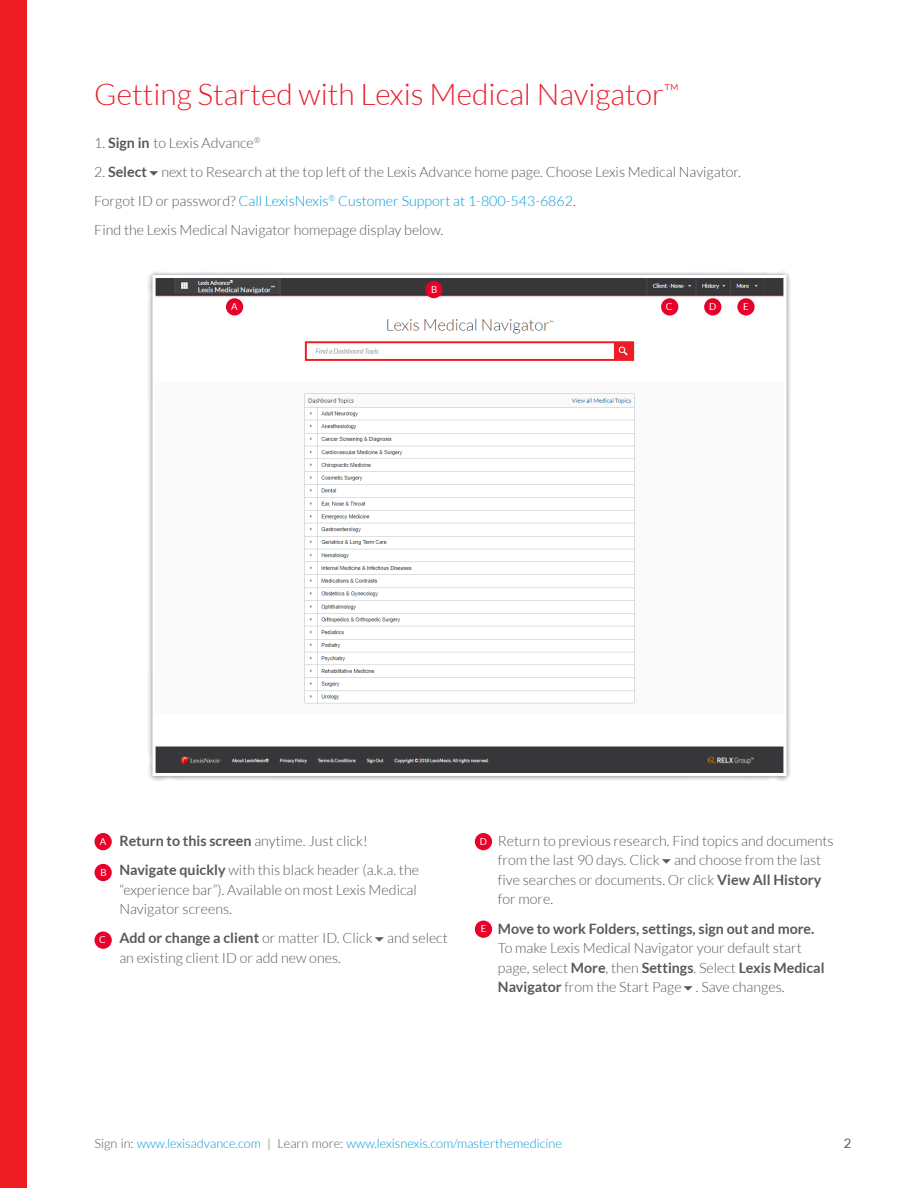
<style>
.page{position:relative;width:918px;height:1188px;background:#fff}
.page>*{position:absolute;margin:0;border:0;box-sizing:border-box;transform-origin:0 0}
.t1{font:300 30px "Lato";color:#ea1d2c}
.t2{font:300 14.25px/19.5px "Lato";color:#58595b}
.t3{font:700 14.25px "Lato";color:#58595b}
.t4{font:13.2px "Lato";color:#58595b}
.t5{font:300 12.75px "Lato";color:#009cd9}
.t6{font:9.6px "Lato";color:#fff}
.s1{font-weight:700}
.s2{color:#009cd9}
.s3{color:#58595b}
</style>
<div class="page">
<div style="left:0;top:0;width:27px;height:1188px;background:#ed1d24"></div>
<div style="left:148px;top:270px;width:643px;height:511px;background:#000;opacity:.5"></div>
<svg style="left:151px;top:273px;width:637px;height:505px"></svg>
<div style="left:226px;top:298px;width:17px;height:18px;background:#e8002a;border-radius:50%"></div>
<div style="left:425px;top:281px;width:17px;height:17px;background:#e8002a;border-radius:50%"></div>
<div style="left:661px;top:298px;width:17px;height:18px;background:#e8002a;border-radius:50%"></div>
<div style="left:704px;top:298px;width:17px;height:18px;background:#e8002a;border-radius:50%"></div>
<div style="left:737px;top:298px;width:18px;height:18px;background:#e8002a;border-radius:50%"></div>
<div style="left:475px;top:833px;width:17px;height:17px;background:#e8002a;border-radius:50%"></div>
<div style="left:475px;top:921px;width:17px;height:17px;background:#e8002a;border-radius:50%"></div>
<div style="left:95px;top:833px;width:17px;height:17px;background:#e8002a;border-radius:50%"></div>
<div style="left:95px;top:864px;width:17px;height:17px;background:#e8002a;border-radius:50%"></div>
<div style="left:95px;top:932px;width:17px;height:17px;background:#e8002a;border-radius:50%"></div>
<h1 class="t1" style="left:94px;top:78px;width:586px">Getting Started with Lexis Medical Navigator<sup>™</sup></h1>
<p class="t2" style="left:94px;top:133px;width:168px">1. <span class="s1">Sign in</span> to Lexis Advance<sup>®</sup></p>
<p class="t2" style="left:94px;top:157px;width:648px;line-height:29.2px">2. <span class="s1">Select</span> next to Research at the top left of the Lexis Advance home page. Choose Lexis Medical Navigator.<br>Forgot ID or password? <span class="s2">Call LexisNexis</span><sup>®</sup> <span class="s2">Customer Support at 1-800-543-6862</span>.<br>Find the Lexis Medical Navigator homepage display below.</p>
<p class="t6" style="left:231px;top:301px;width:8px">A</p>
<p class="t6" style="left:431px;top:284px;width:8px">B</p>
<p class="t6" style="left:666px;top:301px;width:8px">C</p>
<p class="t6" style="left:709px;top:301px;width:9px">D</p>
<p class="t6" style="left:743px;top:301px;width:7px">E</p>
<p class="t6" style="left:100px;top:836px;width:8px">A</p>
<p class="t6" style="left:100px;top:867px;width:8px">B</p>
<p class="t6" style="left:99px;top:935px;width:8px">C</p>
<p class="t2" style="left:119px;top:826px;width:301px;line-height:29.2px"><span class="s1">Return to this screen</span> anytime. Just click!<br><span class="s1">Navigate quickly</span> with this black header (a.k.a. the</p>
<p class="t2" style="left:119px;top:880px;width:299px">“experience bar”). Available on most Lexis Medical<br>Navigator screens.</p>
<p class="t2" style="left:119px;top:929px;width:330px"><span class="s1">Add or change a client</span> or matter ID. Click and select an existing client ID or add new ones.</p>
<p class="t6" style="left:480px;top:836px;width:9px">D</p>
<p class="t6" style="left:481px;top:924px;width:7px">E</p>
<p class="t2" style="left:498px;top:831px;width:337px">Return to previous research. Find topics and documents from the last 90 days. Click and choose from the last five searches or documents. Or click <span class="s1">View All History </span>for more.</p>
<p class="t3" style="left:498px;top:920px;width:318px">Move to work Folders, settings, sign out and more.</p>
<p class="t2" style="left:498px;top:938px;width:328px">To make Lexis Medical Navigator your default start page, select <span class="s1">More</span>, then <span class="s1">Settings</span>. Select <span class="s1">Lexis Medical<br>Navigator</span> from the Start Page . Save changes.</p>
<p class="t5" style="left:94px;top:1136px;width:469px"><span class="s3">Sign in:</span> www.lexisadvance.com <span class="s3">| Learn more:</span> www.lexisnexis.com/masterthemedicine</p>
<p class="t4" style="left:844px;top:1136px;width:9px">2</p>
</div>
